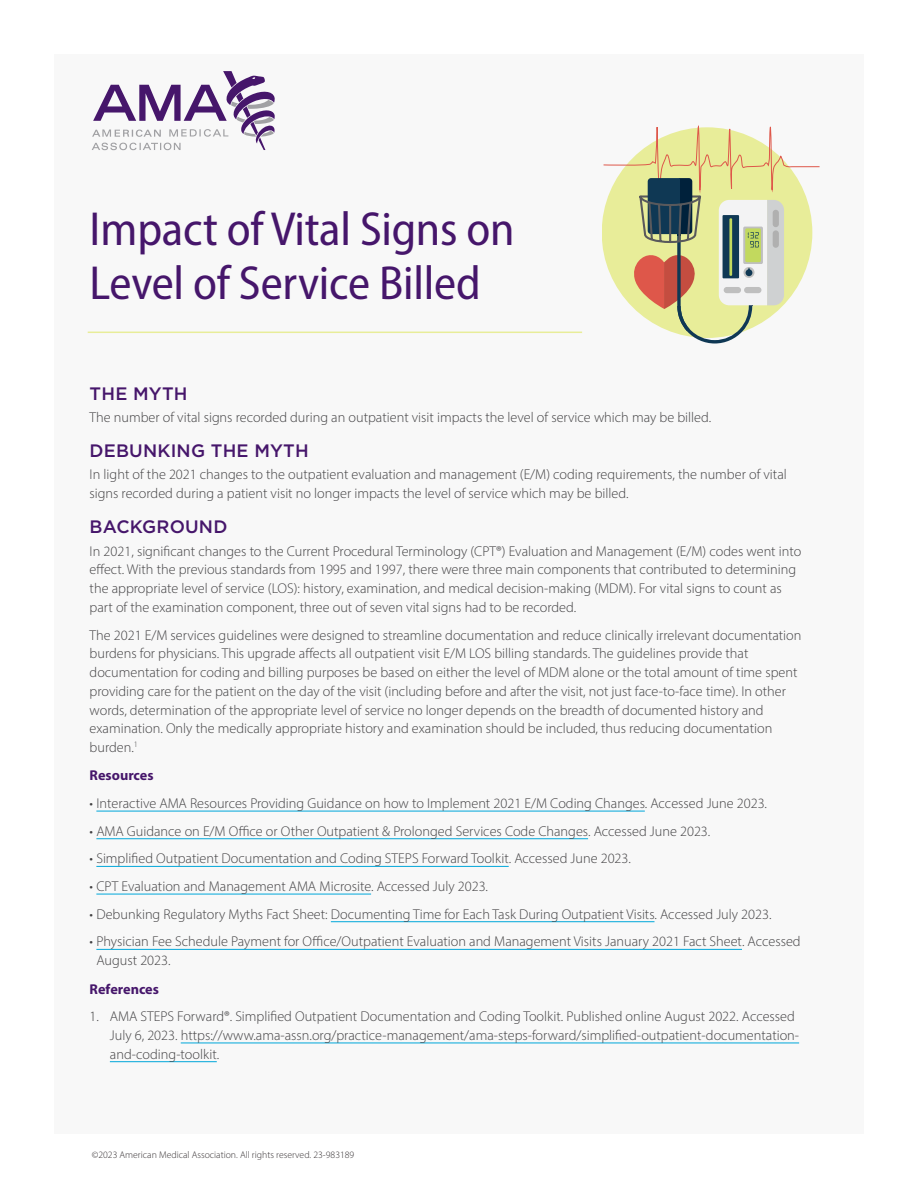
<style>
.page{position:relative;width:918px;height:1188px;background:#fff}
.page>*{position:absolute;margin:0;border:0;box-sizing:border-box;transform-origin:0 0}
.t1{font:semi-condensed 48px/54px "Myriad Pro";letter-spacing:-.005em;color:#46166b}
.t2{font:500 18px "Gotham";letter-spacing:.01em;color:#46166b}
.t3{font:300 14.25px/18.8px "Myriad Pro";color:#414042}
.t4{font:700 14.25px "Myriad Pro";color:#46166b}
.t5{font:300 9.75px "Myriad Pro";color:#373234}
</style>
<div class="page">
<div style="left:54px;top:54px;width:810px;height:1080px;background:#f8f8f8"></div>
<svg style="left:92px;top:71px;width:183px;height:79px"></svg>
<hr style="left:96px;top:811px;width:549px;height:1px;background:#00a7da">
<hr style="left:96px;top:838px;width:492px;height:1px;background:#00a7da">
<hr style="left:96px;top:866px;width:413px;height:1px;background:#00a7da">
<hr style="left:96px;top:894px;width:275px;height:1px;background:#00a7da">
<hr style="left:331px;top:921px;width:324px;height:1px;background:#00a7da">
<hr style="left:96px;top:949px;width:646px;height:1px;background:#00a7da">
<hr style="left:181px;top:1043px;width:618px;height:1px;background:#00a7da">
<hr style="left:110px;top:1061px;width:107px;height:1px;background:#00a7da">
<hr style="left:88px;top:332px;width:494px;height:1px;background:#e8ed99">
<svg style="left:603px;top:125px;width:217px;height:219px"></svg>
<h1 class="t1" style="left:90px;top:201px;width:427px">Impact of Vital Signs on<br>Level of Service Billed</h1>
<p class="t2" style="left:90px;top:383px;width:99px">THE MYTH</p>
<p class="t3" style="left:90px;top:408px;width:623px">The number of vital signs recorded during an outpatient visit impacts the level of service which may be billed.</p>
<p class="t2" style="left:90px;top:441px;width:221px">DEBUNKING THE MYTH</p>
<p class="t3" style="left:90px;top:465px;width:699px">In light of the 2021 changes to the outpatient evaluation and management (E/M) coding requirements, the number of vital signs recorded during a patient visit no longer impacts the level of service which may be billed.</p>
<p class="t2" style="left:90px;top:517px;width:139px">BACKGROUND</p>
<p class="t3" style="left:90px;top:541px;width:713px">In 2021, significant changes to the Current Procedural Terminology (CPT®) Evaluation and Management (E/M) codes went into effect. With the previous standards from 1995 and 1997, there were three main components that contributed to determining the appropriate level of service (LOS): history, examination, and medical decision-making (MDM). For vital signs to count as part of the examination component, three out of seven vital signs had to be recorded.</p>
<p class="t3" style="left:90px;top:625px;width:713px">The 2021 E/M services guidelines were designed to streamline documentation and reduce clinically irrelevant documentation burdens for physicians. This upgrade affects all outpatient visit E/M LOS billing standards. The guidelines provide that documentation for coding and billing purposes be based on either the level of MDM alone or the total amount of time spent providing care for the patient on the day of the visit (including before and after the visit, not just face-to-face time). In other words, determination of the appropriate level of service no longer depends on the breadth of documented history and examination. Only the medically appropriate history and examination should be included, thus reducing documentation burden.<sup>1</sup></p>
<p class="t4" style="left:90px;top:766px;width:65px">Resources</p>
<p class="t3" style="left:90px;top:794px;width:679px">• Interactive AMA Resources Providing Guidance on how to Implement 2021 E/M Coding Changes. Accessed June 2023.</p>
<p class="t3" style="left:90px;top:821px;width:622px">• AMA Guidance on E/M Office or Other Outpatient &amp; Prolonged Services Code Changes. Accessed June 2023.</p>
<p class="t3" style="left:90px;top:849px;width:543px">• Simplified Outpatient Documentation and Coding STEPS Forward Toolkit. Accessed June 2023.</p>
<p class="t3" style="left:90px;top:877px;width:400px">• CPT Evaluation and Management AMA Microsite. Accessed July 2023.</p>
<p class="t3" style="left:90px;top:904px;width:683px">• Debunking Regulatory Myths Fact Sheet: Documenting Time for Each Task During Outpatient Visits. Accessed July 2023.</p>
<p class="t3" style="left:96px;top:932px;width:706px;text-indent:-7px">• Physician Fee Schedule Payment for Office/Outpatient Evaluation and Management Visits January 2021 Fact Sheet. Accessed<br>August 2023.</p>
<p class="t4" style="left:90px;top:979px;width:71px">References</p>
<p class="t3" style="left:110px;top:1007px;width:691px;text-indent:-20px">1. AMA STEPS Forward®. Simplified Outpatient Documentation and Coding Toolkit. Published online August 2022. Accessed<br>July 6, 2023. https://www.ama-assn.org/practice-management/ama-steps-forward/simplified-outpatient-documentation&shy;and-coding-toolkit.</p>
<p class="t5" style="left:92px;top:1149px;width:264px">©2023 American Medical Association. All rights reserved. 23-983189</p>
</div>
